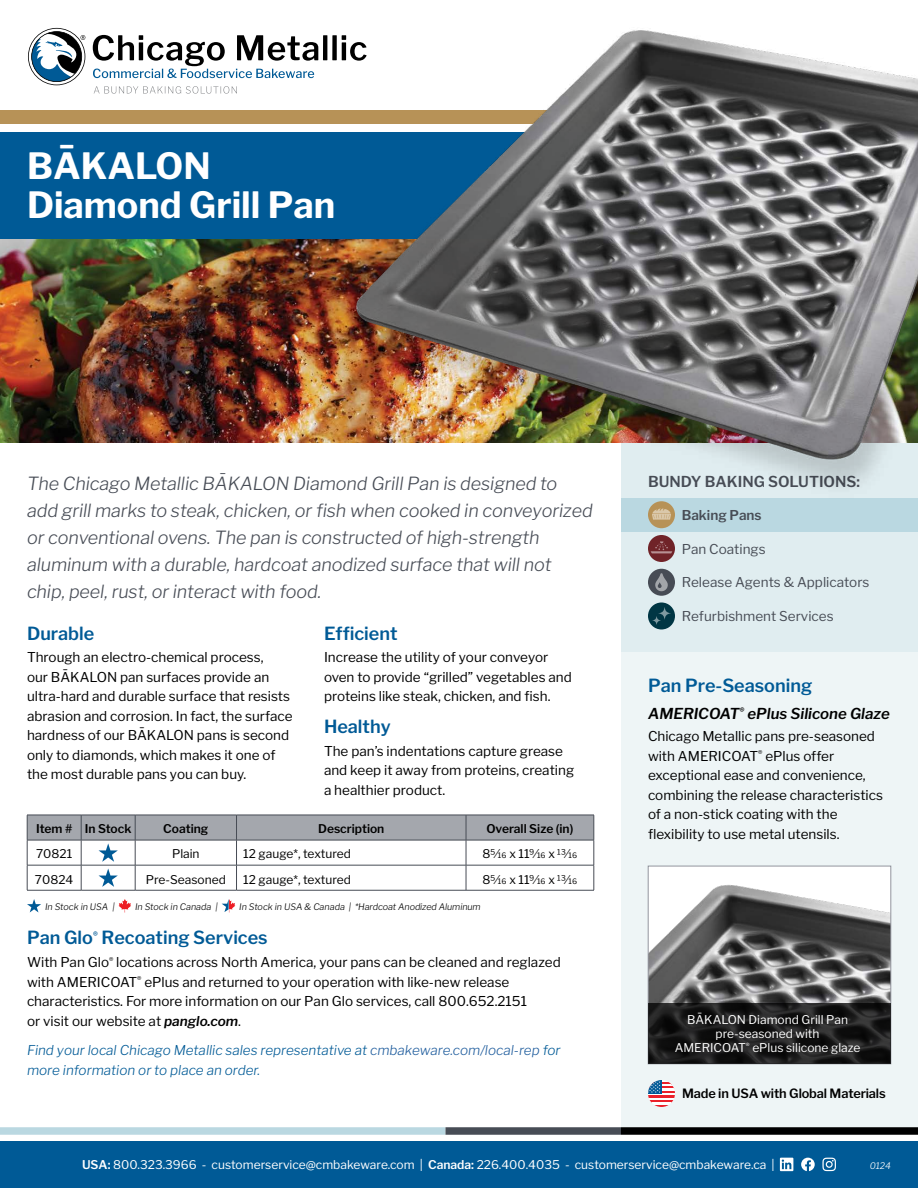
<style>
.page{position:relative;width:918px;height:1188px;background:#fff}
.page>*{position:absolute;margin:0;border:0;box-sizing:border-box;transform-origin:0 0}
.Product_Name{font:700 36px/39px "Libre Franklin";color:#fff}
.Quick_Description{font:italic 300 18px/27px "Libre Franklin";letter-spacing:-.005em;color:#474c55}
.t1{font:600 18px "Libre Franklin";color:#005a96}
.t2{font:italic 600 15px "Libre Franklin";color:#000}
.t3{font:600 15px "Libre Franklin";color:#474c55}
.Body_Copy{font:13.5px/19.5px "Libre Franklin";color:#000}
.CTA_Statement{font:italic 300 13.5px/19.5px "Libre Franklin";color:#005a96}
.t4{font:13.5px "Libre Franklin";color:#474c55}
.t5{font:600 13.5px "Libre Franklin";color:#474c55}
.Table_Body__Left_Aligned{font:600 12.75px "Libre Franklin";letter-spacing:-.01em;color:#000}
.Footer_Copy{font:12px "Libre Franklin";color:#fff}
.Photo_Caption_Small{font:12px/14.4px "Libre Franklin";color:#fff;text-align:center}
.Table_Body__Centered{font:12px "Libre Franklin";color:#000}
.Table_Header{font:600 12px "Libre Franklin";color:#000}
.Table_Body__Left_Aligned-2{font:12px "Libre Franklin";color:#000}
.Table_Spacing{font:italic 300 9px "Libre Franklin";letter-spacing:-.01em;color:#000}
.Date_Code{font:italic 300 9px "Libre Franklin";color:#fff}
.s1{font-weight:600;font-style:italic}
.s2{color:#215e9e}
.s3{font-weight:600}
</style>
<div class="page">
<div style="left:621px;top:442px;width:297px;height:685px;background:#eef5f6"></div>
<div style="left:0;top:111px;width:918px;height:13px;background:#b79257"></div>
<svg style="left:94px;top:86px;width:143px;height:8px"></svg>
<svg style="left:28px;top:28px;width:57px;height:57px"></svg>
<svg style="left:93px;top:35px;width:225px;height:43px"></svg>
<div style="left:0;top:1141px;width:918px;height:47px;background:#005a96"></div>
<div style="left:0;top:1127px;width:446px;height:8px;background:#bad8e1"></div>
<div style="left:446px;top:1127px;width:175px;height:8px;background:#474c55"></div>
<div style="left:621px;top:1127px;width:297px;height:8px;background:#000"></div>
<div style="left:621px;top:442px;width:297px;height:209px;background:#e0edf0"></div>
<div style="left:621px;top:498px;width:297px;height:34px;background:#bad8e1"></div>
<div style="left:648px;top:501px;width:27px;height:27px;background:#b79257;border-radius:50%"></div>
<svg style="left:652px;top:515px;width:19px;height:5px"></svg>
<div style="left:648px;top:535px;width:27px;height:27px;background:#702328;border-radius:50%"></div>
<svg style="left:651px;top:541px;width:21px;height:12px"></svg>
<div style="left:648px;top:569px;width:27px;height:27px;background:#474c55;border-radius:50%"></div>
<svg style="left:655px;top:573px;width:13px;height:18px"></svg>
<div style="left:648px;top:602px;width:27px;height:27px;background:#003644;border-radius:50%"></div>
<svg style="left:658px;top:607px;width:13px;height:13px"></svg>
<svg style="left:652px;top:616px;width:9px;height:9px"></svg>
<div style="left:0;top:132px;width:918px;height:108px;background:#005a96"></div>
<img style="left:0;top:240px;width:318px;height:202px">
<svg style="left:780px;top:1158px;width:13px;height:13px"></svg>
<svg style="left:801px;top:1158px;width:14px;height:13px"></svg>
<svg style="left:822px;top:1158px;width:14px;height:13px"></svg>
<hr style="left:27px;top:890px;width:54px;height:1px;background:#474c55">
<hr style="left:81px;top:890px;width:54px;height:1px;background:#474c55">
<hr style="left:135px;top:890px;width:102px;height:1px;background:#474c55">
<hr style="left:237px;top:890px;width:229px;height:1px;background:#474c55">
<hr style="left:466px;top:890px;width:128px;height:1px;background:#474c55">
<svg style="left:27px;top:815px;width:568px;height:75px"></svg>
<svg style="left:27px;top:899px;width:14px;height:13px"></svg>
<svg style="left:119px;top:899px;width:12px;height:13px"></svg>
<svg style="left:222px;top:899px;width:13px;height:13px"></svg>
<img style="left:650px;top:868px;width:239px;height:135px">
<div style="left:648px;top:866px;width:243px;height:198px;border:1px solid #92959d"></div>
<svg style="left:648px;top:1003px;width:243px;height:61px;background:#1c1c1c"></svg>
<img style="left:318px;top:30px;width:600px;height:485px">
<hr style="left:648px;top:1080px;width:27px;height:2px;background:#fff">
<hr style="left:648px;top:1082px;width:27px;height:2px;background:#eb212a">
<hr style="left:648px;top:1084px;width:27px;height:3px;background:#fff">
<hr style="left:648px;top:1087px;width:27px;height:2px;background:#eb212a">
<hr style="left:648px;top:1089px;width:27px;height:2px;background:#fff">
<hr style="left:648px;top:1091px;width:27px;height:2px;background:#eb212a">
<hr style="left:648px;top:1093px;width:27px;height:3px;background:#fff">
<hr style="left:648px;top:1096px;width:27px;height:2px;background:#eb212a">
<hr style="left:648px;top:1098px;width:27px;height:2px;background:#fff">
<hr style="left:648px;top:1100px;width:27px;height:3px;background:#eb212a">
<hr style="left:648px;top:1103px;width:27px;height:2px;background:#fff">
<hr style="left:648px;top:1105px;width:27px;height:2px;background:#eb212a">
<svg style="left:660px;top:1080px;width:1px;height:13px"></svg>
<svg style="left:648px;top:1080px;width:12px;height:13px"></svg>
<p class="Product_Name" style="left:27px;top:147px;width:310px">BĀKALON<br>Diamond Grill Pan</p>
<p class="Quick_Description" style="left:27px;top:470px;width:567px">The Chicago Metallic BĀKALON Diamond Grill Pan is designed to add grill marks to steak, chicken, or fish when cooked in conveyorized or conventional ovens. The pan is constructed of high-strength aluminum with a durable, hardcoat anodized surface that will not chip, peel, rust, or interact with food.</p>
<h2 class="t1" style="left:27px;top:622px;width:69px">Durable</h2>
<p class="Body_Copy" style="left:27px;top:648px;width:267px">Through an electro-chemical process,<br>our BĀKALON pan surfaces provide an ultra-hard and durable surface that resists abrasion and corrosion. In fact, the surface hardness of our BĀKALON pans is second only to diamonds, which makes it one of the most durable pans you can buy.</p>
<h2 class="t1" style="left:324px;top:622px;width:75px">Efficient</h2>
<p class="Body_Copy" style="left:324px;top:648px;width:249px">Increase the utility of your conveyor oven to provide “grilled” vegetables and proteins like steak, chicken, and fish.</p>
<h2 class="t1" style="left:324px;top:716px;width:68px">Healthy</h2>
<p class="Body_Copy" style="left:324px;top:741px;width:252px">The pan’s indentations capture grease and keep it away from proteins, creating a healthier product.</p>
<p class="Table_Header" style="left:36px;top:822px;width:38px">Item #</p>
<p class="Table_Header" style="left:85px;top:822px;width:48px">In Stock</p>
<p class="Table_Header" style="left:163px;top:822px;width:47px">Coating</p>
<p class="Table_Header" style="left:318px;top:822px;width:68px">Description</p>
<p class="Table_Header" style="left:486px;top:822px;width:88px">Overall Size (in)</p>
<p class="Table_Body__Centered" style="left:36px;top:847px;width:38px">70821</p>
<p class="Table_Body__Centered" style="left:172px;top:847px;width:29px">Plain</p>
<p class="Table_Body__Left_Aligned-2" style="left:243px;top:847px;width:109px">12 gauge*, textured</p>
<p class="Table_Body__Centered" style="left:483px;top:847px;width:96px">85/16 x 119/16 x 13/16</p>
<p class="Table_Body__Centered" style="left:35px;top:872px;width:40px">70824</p>
<p class="Table_Body__Centered" style="left:146px;top:872px;width:82px">Pre-Seasoned</p>
<p class="Table_Body__Left_Aligned-2" style="left:243px;top:872px;width:109px">12 gauge*, textured</p>
<p class="Table_Body__Centered" style="left:483px;top:872px;width:96px">85/16 x 119/16 x 13/16</p>
<p class="Table_Spacing" style="left:45px;top:902px;width:71px">In Stock in USA |</p>
<p class="Table_Spacing" style="left:135px;top:902px;width:84px">In Stock in Canada |</p>
<p class="Table_Spacing" style="left:239px;top:902px;width:243px">In Stock in USA &amp; Canada | *Hardcoat Anodized Aluminum</p>
<h2 class="t1" style="left:27px;top:927px;width:242px">Pan Glo<sup>®</sup> Recoating Services</h2>
<p class="Body_Copy" style="left:27px;top:952px;width:535px">With Pan Glo<sup>®</sup> locations across North America, your pans can be cleaned and reglazed with AMERICOAT<sup>®</sup> ePlus and returned to your operation with like-new release characteristics. For more information on our Pan Glo services, call 800.652.2151<br>or visit our website at <span class="s1">panglo.com</span>.</p>
<p class="CTA_Statement" style="left:27px;top:1040px;width:535px">Find your local Chicago Metallic sales representative at <span class="s2">cmbakeware.com/local-rep</span> for more information or to place an order.</p>
<p class="t3" style="left:648px;top:473px;width:214px">BUNDY BAKING SOLUTIONS:</p>
<p class="t5" style="left:682px;top:507px;width:81px">Baking Pans</p>
<p class="t4" style="left:682px;top:540px;width:85px">Pan Coatings</p>
<p class="t4" style="left:682px;top:574px;width:189px">Release Agents &amp; Applicators</p>
<p class="t4" style="left:682px;top:608px;width:153px">Refurbishment Services</p>
<h2 class="t1" style="left:648px;top:675px;width:166px">Pan Pre-Seasoning</h2>
<h3 class="t2" style="left:648px;top:704px;width:243px">AMERICOAT<sup>®</sup> ePlus Silicone Glaze</h3>
<p class="Body_Copy" style="left:648px;top:727px;width:237px">Chicago Metallic pans pre-seasoned with AMERICOAT<sup>®</sup> ePlus offer exceptional ease and convenience, combining the release characteristics of a non-stick coating with the flexibility to use metal utensils.</p>
<p class="Photo_Caption_Small" style="left:675px;top:1012px;width:187px">BĀKALON Diamond Grill Pan pre-seasoned with<br>AMERICOAT<sup>®</sup> ePlus silicone glaze</p>
<p class="Table_Body__Left_Aligned" style="left:682px;top:1086px;width:205px">Made in USA with Global Materials</p>
<p class="Footer_Copy" style="left:82px;top:1158px;width:694px"><span class="s3">USA:</span> 800.323.3966 - customerservice@cmbakeware.com | <span class="s3">Canada:</span> 226.400.4035 - customerservice@cmbakeware.ca |</p>
<p class="Date_Code" style="left:870px;top:1161px;width:23px">0124</p>
<p class="Date_Code" style="left:863px;top:1161px;width:29px">MMYY</p>
</div>
